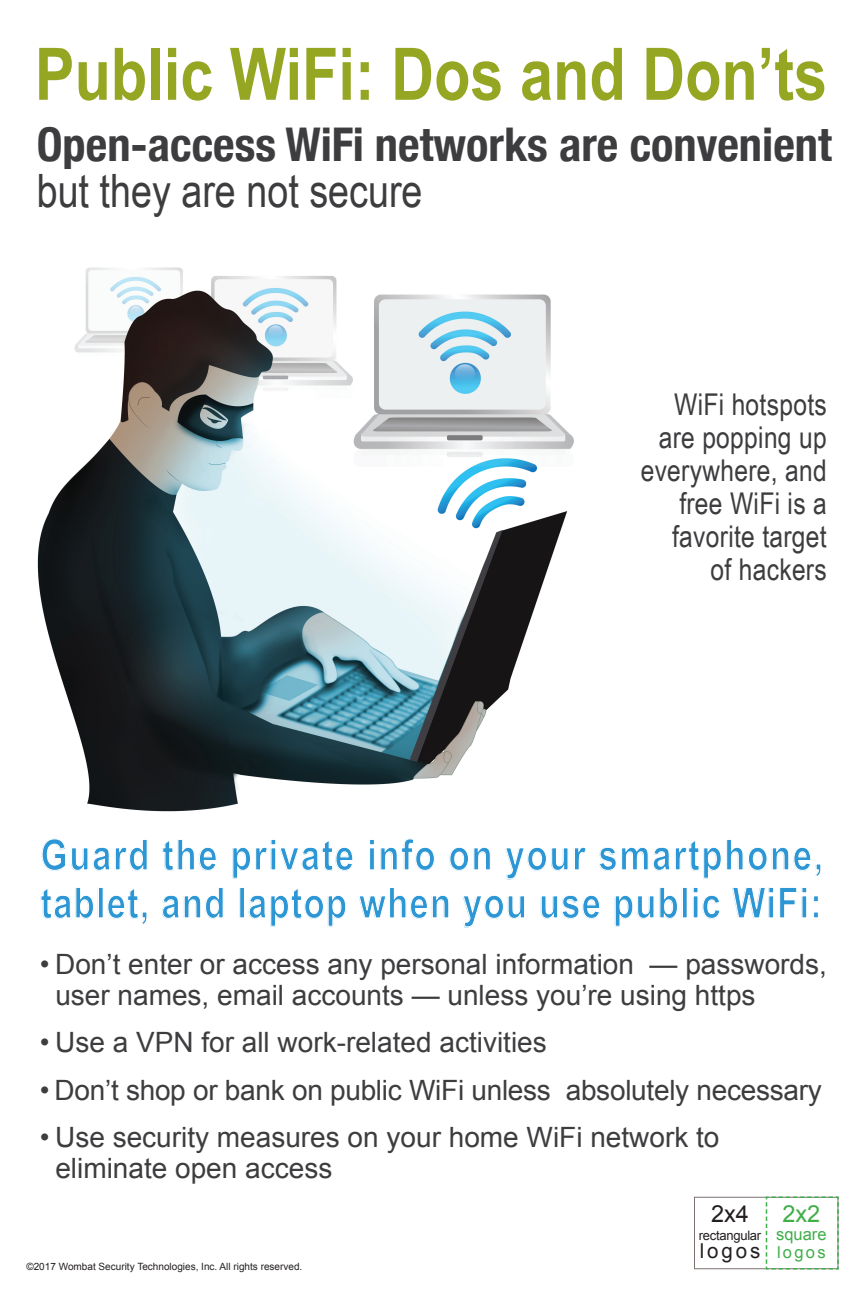
<style>
.page{position:relative;width:864px;height:1296px;background:#fff}
.page>*{position:absolute;margin:0;border:0;box-sizing:border-box;transform-origin:0 0}
.t1{font:700 72.5px "Arial Narrow";color:#95a623}
.t2{font:700 condensed 46.5px "Helvetica Neue";color:#3d3c3f}
.t3{font:46px "Arial Narrow";color:#3d3c3f}
.t4{font:700 42.5px/48px "Arial Narrow";letter-spacing:.035em;color:#2c97d4}
.t5{font:30px/33px "Arial Narrow";letter-spacing:.01em;color:#3d3c3f;text-align:right}
.t6{font:28px/31px "Arial";color:#3d3c3f}
.t7{font:23.5px "Arial";color:#40ae49}
.t8{font:23.5px "Arial";color:#231f20}
.t9{font:20.5px "Arial";letter-spacing:.14em;color:#231f20}
.t10{font:16.5px/18px "Arial";color:#40ae49}
.t11{font:13px "Arial";letter-spacing:-.02em;color:#231f20}
.t12{font:10px "Arial";color:#231f20}
</style>
<div class="page">
<img style="left:37px;top:267px;width:537px;height:545px">
<div style="left:694px;top:1197px;width:144px;height:72px;border:1px solid #7c7371"></div>
<svg style="left:765px;top:1196px;width:74px;height:74px"></svg>
<h1 class="t1" style="left:35px;top:19px;width:794px">Public WiFi: Dos and Don’ts</h1>
<h2 class="t2" style="left:37px;top:106px;width:797px">Open-access WiFi networks are convenient</h2>
<h3 class="t3" style="left:37px;top:157px;width:387px">but they are not secure</h3>
<p class="t5" style="left:641px;top:387px;width:188px">WiFi hotspots are popping up everywhere, and free WiFi is a favorite target<br>of hackers</p>
<h3 class="t4" style="left:40px;top:829px;width:784px">Guard the private info on your smartphone, tablet, and laptop when you use public WiFi:</h3>
<p class="t6" style="left:55px;top:949px;width:773px;text-indent:-16px">• Don’t enter or access any personal information — passwords, user names, email accounts — unless you’re using https</p>
<p class="t6" style="left:40px;top:1027px;width:509px">• Use a VPN for all work-related activities</p>
<p class="t6" style="left:40px;top:1075px;width:784px">• Don’t shop or bank on public WiFi unless absolutely necessary</p>
<p class="t6" style="left:55px;top:1122px;width:666px;text-indent:-16px">• Use security measures on your home WiFi network to eliminate open access</p>
<p class="t7" style="left:782px;top:1198px;width:39px">2x2</p>
<p class="t10" style="left:776px;top:1225px;width:52px">square logos</p>
<p class="t8" style="left:711px;top:1198px;width:39px">2x4</p>
<p class="t11" style="left:699px;top:1227px;width:64px">rectangular</p>
<p class="t9" style="left:700px;top:1237px;width:62px">logos</p>
<p class="t12" style="left:26px;top:1260px;width:278px">©2017 Wombat Security Technologies, Inc. All rights reserved.</p>
</div>
